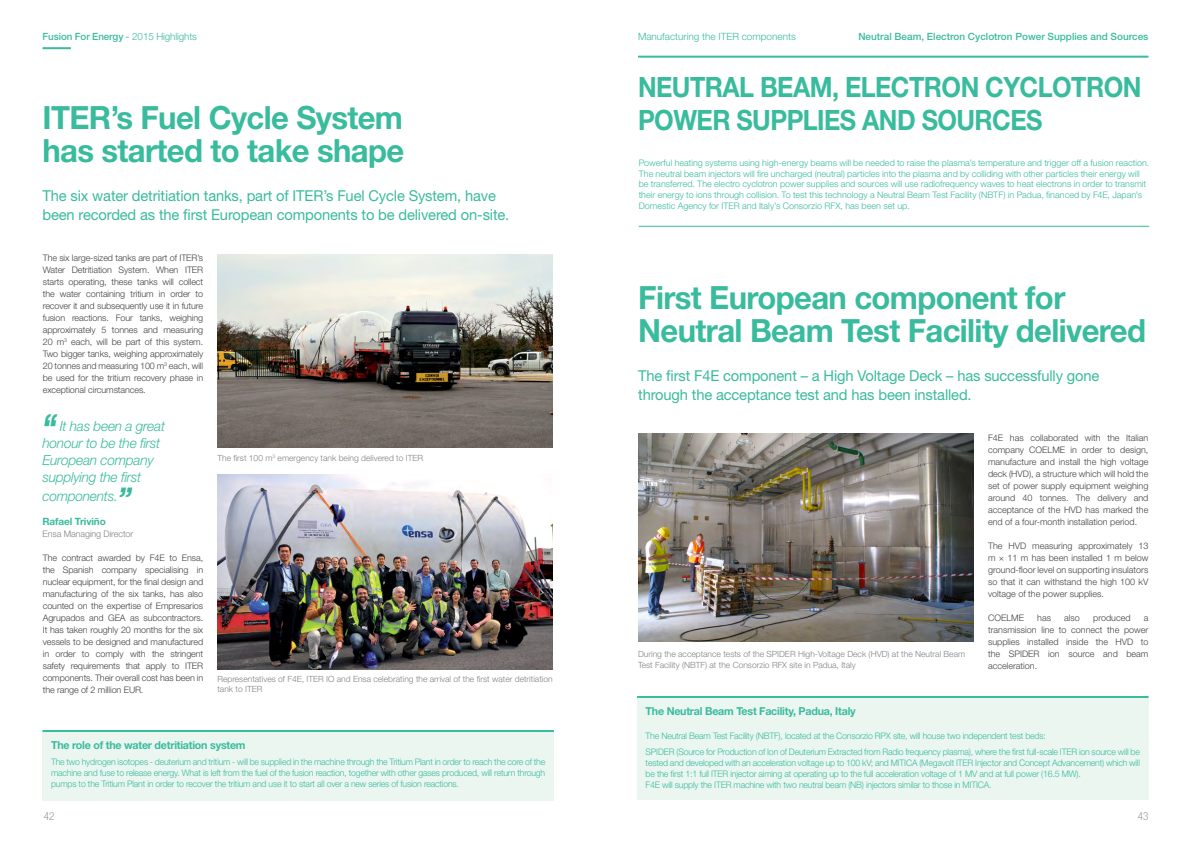
<style>
.page{position:relative;width:1191px;height:842px;background:#fff}
.page>*{position:absolute;margin:0;border:0;box-sizing:border-box;transform-origin:0 0}
.t1{font:italic 700 37.8px "Helvetica Neue LT Std";color:#39bb9d;scale:.78 1}
.t2{font:700 32px/33px "Helvetica Neue LT Std";letter-spacing:-.02em;color:#39bb9d}
.t3{font:700 28px "Helvetica Neue LT Std";letter-spacing:-.02em;color:#39bb9d;scale:.9 1}
.t4{font:15px/19px "Helvetica Neue LT Std";letter-spacing:-.01em;color:#39bb9d}
.t5{font:italic 300 14px/17px "Helvetica Neue LT Std";letter-spacing:-.02em;color:#39bb9d}
.t6{font:700 11px "Helvetica Neue LT Std";letter-spacing:-.02em;color:#39bb9d}
.t7{font:100 condensed 11px "Helvetica Neue LT Std";color:#6d6e71}
.t8{font:500 10px "Helvetica Neue LT Std";color:#39bb9d}
.t9{font:300 10px "Helvetica Neue LT Std";color:#39bb9d}
.t10{font:700 10px "Helvetica Neue LT Std";letter-spacing:-.01em;color:#39bb9d}
.t11{font:300 9px/12px "Helvetica Neue LT Std";color:#414042;text-align:justify}
.t12{font:300 9px/10.8px "Helvetica Neue LT Std";letter-spacing:-.02em;color:#39bb9d}
.t13{font:300 9px/10.8px "Helvetica Neue LT Std";color:#39bb9d}
.t14{font:300 9px "Helvetica Neue LT Std";letter-spacing:-.01em;color:#808285}
.t15{font:300 8.5px/10.2px "Helvetica Neue LT Std";color:#808285}
.s1{font-weight:400}
.s2{font-weight:300}
.s3{font-weight:700;font-size:30px}
</style>
<div class="page">
<hr style="left:43px;top:47px;width:28px;height:2px;background:#39bb9d">
<hr style="left:638px;top:56px;width:510px;height:2px;background:#39bb9d">
<hr style="left:639px;top:226px;width:510px;height:1px;background:#39bb9d">
<div style="left:43px;top:730px;width:511px;height:70px;background:#ebf6f1"></div>
<hr style="left:43px;top:730px;width:511px;height:2px;background:#39bb9d">
<img style="left:217px;top:254px;width:336px;height:194px">
<img style="left:217px;top:475px;width:336px;height:195px">
<img style="left:638px;top:434px;width:335px;height:207px">
<div style="left:637px;top:696px;width:511px;height:103px;background:#ebf6f1"></div>
<hr style="left:637px;top:696px;width:511px;height:2px;background:#39bb9d">
<p class="t8" style="left:43px;top:30px;width:156px">Fusion For Energy <span class="s1">-</span> <span class="s2">2015 Highlights</span></p>
<p class="t9" style="left:638px;top:30px;width:159px">Manufacturing the ITER components</p>
<p class="t8" style="left:858px;top:30px;width:291px">Neutral Beam, Electron Cyclotron Power Supplies and Sources</p>
<h3 class="t3" style="left:638px;top:70px;width:77px">Neutral</h3>
<h3 class="t3" style="left:760px;top:70px;width:40px">Beam</h3>
<h3 class="t3" style="left:832px;top:70px;width:52px">, Electron</h3>
<h3 class="t3" style="left:985px;top:70px;width:41px">Cyclotron</h3>
<h3 class="t3" style="left:638px;top:103px;width:40px">Power</h3>
<h3 class="t3" style="left:736px;top:103px;width:55px">Supplies</h3>
<h3 class="t3" style="left:862px;top:103px;width:21px">and</h3>
<h3 class="t3" style="left:921px;top:103px;width:79px">Sources</h3>
<p class="t13" style="left:639px;top:157px;width:512px">Powerful heating systems using high-energy beams will be needed to raise the plasma’s temperature and trigger off a fusion reaction.<br>The neutral beam injectors will fire uncharged (neutral) particles into the plasma and by colliding with other particles their energy will be transferred. The electro cyclotron power supplies and sources will use radiofrequency waves to heat electrons in order to transmit their energy to ions through collision. To test this technology a Neutral Beam Test Facility (NBTF) in Padua, financed by F4E, Japan’s Domestic Agency for ITER and Italy’s Consorzio RFX, has been set up.</p>
<h2 class="t2" style="left:43px;top:100px;width:363px">ITER’s Fuel Cycle System has started to take shape</h2>
<h3 class="t4" style="left:43px;top:186px;width:468px">The six water detritiation tanks, part of ITER’s Fuel Cycle System, have been recorded as the first European components to be delivered on-site.</h3>
<p class="t11" style="left:43px;top:251px;width:162px">The six large-sized tanks are part of ITER’s Water Detritiation System. When ITER starts operating, these tanks will collect the water containing tritium in order to recover it and subsequently use it in future fusion reactions. Four tanks, weighing approximately 5 tonnes and measuring 20 m<sup>3</sup> each, will be part of this system.<br>Two bigger tanks, weighing approximately 20 tonnes and measuring 100 m<sup>3</sup> each, will be used for the tritium recovery phase in exceptional circumstances.</p>
<h1 class="t1" style="left:43px;top:404px;width:20px">“</h1>
<h3 class="t5" style="left:43px;top:417px;width:124px;text-indent:17px">It has been a great honour to be the first<br>European company supplying the first</h3>
<h3 class="t5" style="left:43px;top:487px;width:91px">components.<span class="s3">”</span></h3>
<p class="t10" style="left:43px;top:515px;width:65px">Rafael Triviño</p>
<p class="t14" style="left:43px;top:528px;width:92px">Ensa Managing Director</p>
<p class="t11" style="left:43px;top:551px;width:162px">The contract awarded by F4E to Ensa, the Spanish company specialising in nuclear equipment, for the final design and manufacturing of the six tanks, has also counted on the expertise of Empresarios Agrupados and GEA as subcontractors.<br>It has taken roughly 20 months for the six vessels to be designed and manufactured in order to comply with the stringent safety requirements that apply to ITER components. Their overall cost has been in the range of 2 million EUR.</p>
<p class="t15" style="left:217px;top:453px;width:207px">The first 100 m<sup>3</sup> emergency tank being delivered to ITER</p>
<p class="t15" style="left:217px;top:674px;width:337px">Representatives of F4E, ITER IO and Ensa celebrating the arrival of the first water detritiation tank to ITER</p>
<p class="t6" style="left:51px;top:738px;width:196px">The role of the water detritiation system</p>
<p class="t12" style="left:51px;top:757px;width:496px;text-align:justify">The two hydrogen isotopes - deuterium and tritium - will be supplied in the machine through the Tritium Plant in order to reach the core of the machine and fuse to release energy. What is left from the fuel of the fusion reaction, together with other gases produced, will return through pumps to the Tritium Plant in order to recover the tritium and use it to start all over a new series of fusion reactions.</p>
<h2 class="t2" style="left:638px;top:280px;width:509px">First European component for<br>Neutral Beam Test Facility delivered</h2>
<h3 class="t4" style="left:638px;top:366px;width:462px">The first F4E component – a High Voltage Deck – has successfully gone through the acceptance test and has been installed.</h3>
<p class="t15" style="left:638px;top:649px;width:329px">During the acceptance tests of the SPIDER High-Voltage Deck (HVD) at the Neutral Beam<br>Test Facility (NBTF) at the Consorzio RFX site in Padua, Italy</p>
<p class="t11" style="left:988px;top:431px;width:162px">F4E has collaborated with the Italian company COELME in order to design, manufacture and install the high voltage deck (HVD), a structure which will hold the set of power supply equipment weighing around 40 tonnes. The delivery and acceptance of the HVD has marked the end of a four-month installation period.</p>
<p class="t11" style="left:988px;top:539px;width:162px">The HVD measuring approximately 13 m × 11 m has been installed 1 m below ground-floor level on supporting insulators so that it can withstand the high 100 kV voltage of the power supplies.</p>
<p class="t11" style="left:988px;top:611px;width:38px">COELME</p>
<p class="t11" style="left:1037px;top:611px;width:15px">has</p>
<p class="t11" style="left:1064px;top:611px;width:17px">also</p>
<p class="t11" style="left:1093px;top:611px;width:39px">produced</p>
<p class="t11" style="left:988px;top:611px;width:162px;text-indent:156px">a transmission line to connect the power supplies installed inside the HVD to the SPIDER ion source and beam acceleration.</p>
<p class="t6" style="left:645px;top:704px;width:212px">The Neutral Beam Test Facility, Padua, Italy</p>
<p class="t12" style="left:645px;top:727px;width:496px;line-height:16.5px">The Neutral Beam Test Facility (NBTF), located at the Consorzio RPX site, will house two independent test beds:<br>SPIDER (Source for Production of Ion of Deuterium Extracted from Radio frequency plasma), where the first full-scale ITER ion source will be</p>
<p class="t12" style="left:645px;top:757px;width:496px">tested and developed with an acceleration voltage up to 100 kV; and MITICA (Megavolt ITER Injector and Concept Advancement) which will be the first 1:1 full ITER injector aiming at operating up to the full acceleration voltage of 1 MV and at full power (16.5 MW).<br>F4E will supply the ITER machine with two neutral beam (NB) injectors similar to those in MITICA.</p>
<p class="t7" style="left:44px;top:810px;width:12px">42</p>
<p class="t7" style="left:1137px;top:810px;width:12px">43</p>
</div>
